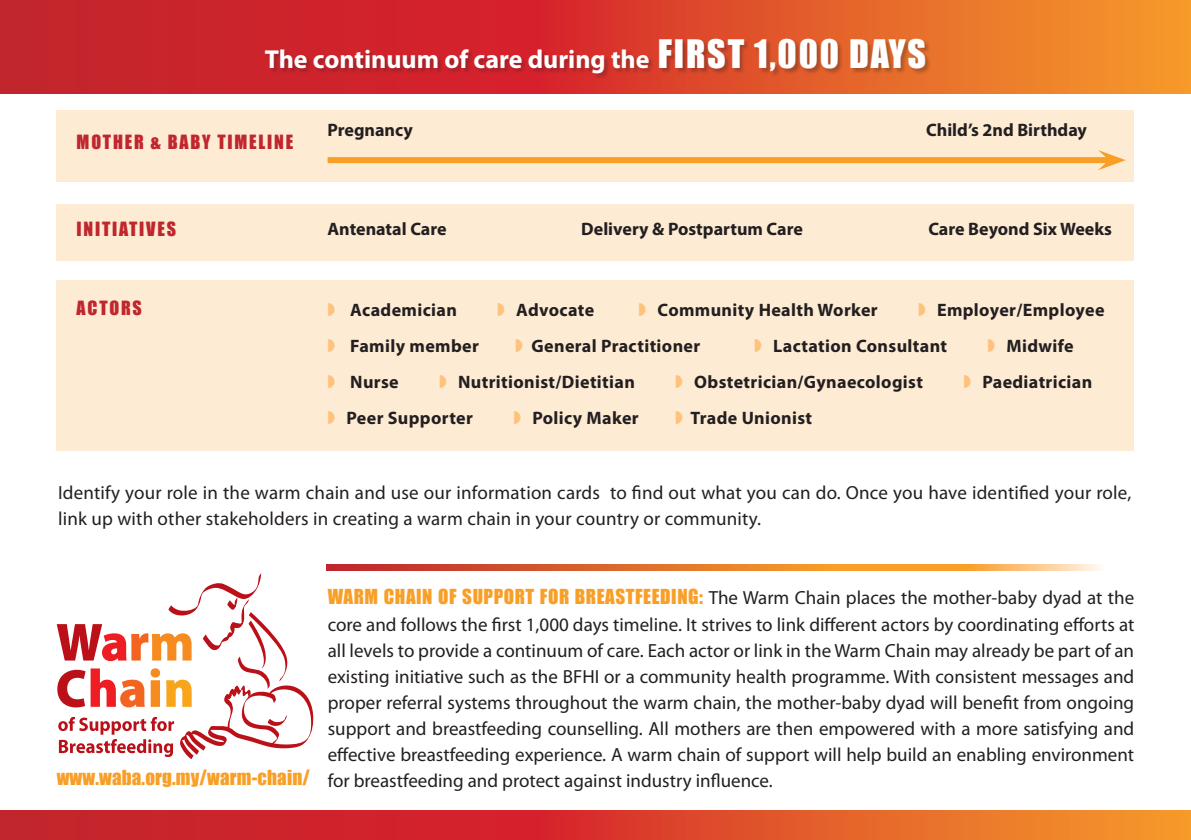
<style>
.page{position:relative;width:1191px;height:840px;background:#fff}
.page>*{position:absolute;margin:0;border:0;box-sizing:border-box;transform-origin:0 0}
.t1{font:700 26px "Myriad Pro";color:#fff}
.t2{font:19px/26px "Myriad Pro";color:#231f20}
.t3{font:700 18px "Myriad Pro";letter-spacing:.02em;color:#231f20}
.t4{font:700 18px "Myriad Pro";color:#231f20}
.t5{font:18px "Impact";letter-spacing:.1em;color:#c0262d}
.t6{font:700 18px "Myriad Pro";letter-spacing:-.005em;color:#231f20}
.s1{font-family:"Impact";font-weight:400;font-size:36px}
.s2{font-family:"Impact";color:#f89f28}
</style>
<div class="page">
<svg style="left:0;top:810px;width:1191px;height:29px;background:#da462b"></svg>
<div style="left:57px;top:281px;width:1077px;height:169px;background:#fdebd4"></div>
<div style="left:57px;top:204px;width:1077px;height:57px;background:#fdebd4"></div>
<div style="left:57px;top:110px;width:1077px;height:71px;background:#fdebd4"></div>
<div style="left:327px;top:157px;width:782px;height:6px;background:#f89f28"></div>
<svg style="left:1098px;top:150px;width:27px;height:20px"></svg>
<svg style="left:326px;top:564px;width:774px;height:5px;background:#e37d3b"></svg>
<svg style="left:57px;top:573px;width:257px;height:185px"></svg>
<svg style="left:0;top:0;width:1191px;height:94px;background:#da4a2b"></svg>
<div style="left:264px;top:37px;width:668px;height:43px;background:#231f20;opacity:.3"></div>
<h1 class="t1" style="left:265px;top:42px;width:663px">The continuum of care during the <span class="s1">FIRST 1,000 DAYS</span></h1>
<p class="t5" style="left:77px;top:128px;width:218px">MOTHER &amp; BABY TIMELINE</p>
<p class="t5" style="left:77px;top:215px;width:101px">INITIATIVES</p>
<p class="t5" style="left:77px;top:294px;width:67px">ACTORS</p>
<p class="t4" style="left:327px;top:118px;width:87px">Pregnancy</p>
<p class="t6" style="left:327px;top:217px;width:120px">Antenatal Care</p>
<p class="t4" style="left:581px;top:217px;width:223px">Delivery &amp; Postpartum Care</p>
<p class="t4" style="left:926px;top:118px;width:162px">Child’s 2nd Birthday</p>
<p class="t4" style="left:928px;top:217px;width:185px">Care Beyond Six Weeks</p>
<p class="t3" style="left:350px;top:298px;width:108px">Academician</p>
<p class="t3" style="left:516px;top:298px;width:80px">Advocate</p>
<p class="t3" style="left:657px;top:298px;width:222px">Community Health Worker</p>
<p class="t3" style="left:937px;top:298px;width:169px">Employer/Employee</p>
<p class="t3" style="left:350px;top:334px;width:130px">Family member</p>
<p class="t3" style="left:531px;top:334px;width:170px">General Practitioner</p>
<p class="t3" style="left:773px;top:334px;width:175px">Lactation Consultant</p>
<p class="t3" style="left:1006px;top:334px;width:69px">Midwife</p>
<p class="t3" style="left:350px;top:370px;width:50px">Nurse</p>
<p class="t3" style="left:458px;top:370px;width:178px">Nutritionist/Dietitian</p>
<p class="t3" style="left:694px;top:370px;width:230px">Obstetrician/Gynaecologist</p>
<p class="t3" style="left:982px;top:370px;width:111px">Paediatrician</p>
<p class="t3" style="left:346px;top:406px;width:128px">Peer Supporter</p>
<p class="t3" style="left:532px;top:406px;width:108px">Policy Maker</p>
<p class="t3" style="left:690px;top:406px;width:123px">Trade Unionist</p>
<p class="t2" style="left:58px;top:479px;width:1074px">Identify your role in the warm chain and use our information cards to find out what you can do. Once you have identified your role, link up with other stakeholders in creating a warm chain in your country or community.</p>
<p class="t2" style="left:328px;top:584px;width:808px"><span class="s2">WARM CHAIN OF SUPPORT FOR BREASTFEEDING:</span> The Warm Chain places the mother-baby dyad at the</p>
<p class="t2" style="left:328px;top:610px;width:808px">core and follows the first 1,000 days timeline. It strives to link different actors by coordinating efforts at</p>
<p class="t2" style="left:328px;top:636px;width:808px">all levels to provide a continuum of care. Each actor or link in the Warm Chain may already be part of an</p>
<p class="t2" style="left:328px;top:662px;width:808px">existing initiative such as the BFHI or a community health programme. With consistent messages and</p>
<p class="t2" style="left:328px;top:688px;width:808px">proper referral systems throughout the warm chain, the mother-baby dyad will benefit from ongoing</p>
<p class="t2" style="left:328px;top:714px;width:808px">support and breastfeeding counselling. All mothers are then empowered with a more satisfying and</p>
<p class="t2" style="left:328px;top:740px;width:808px">effective breastfeeding experience. A warm chain of support will help build an enabling environment</p>
<p class="t2" style="left:57px;top:766px;width:717px"><span class="s2">WWW.WABA.ORG.MY/WARM-CHAIN/</span> for breastfeeding and protect against industry influence.</p>
</div>
